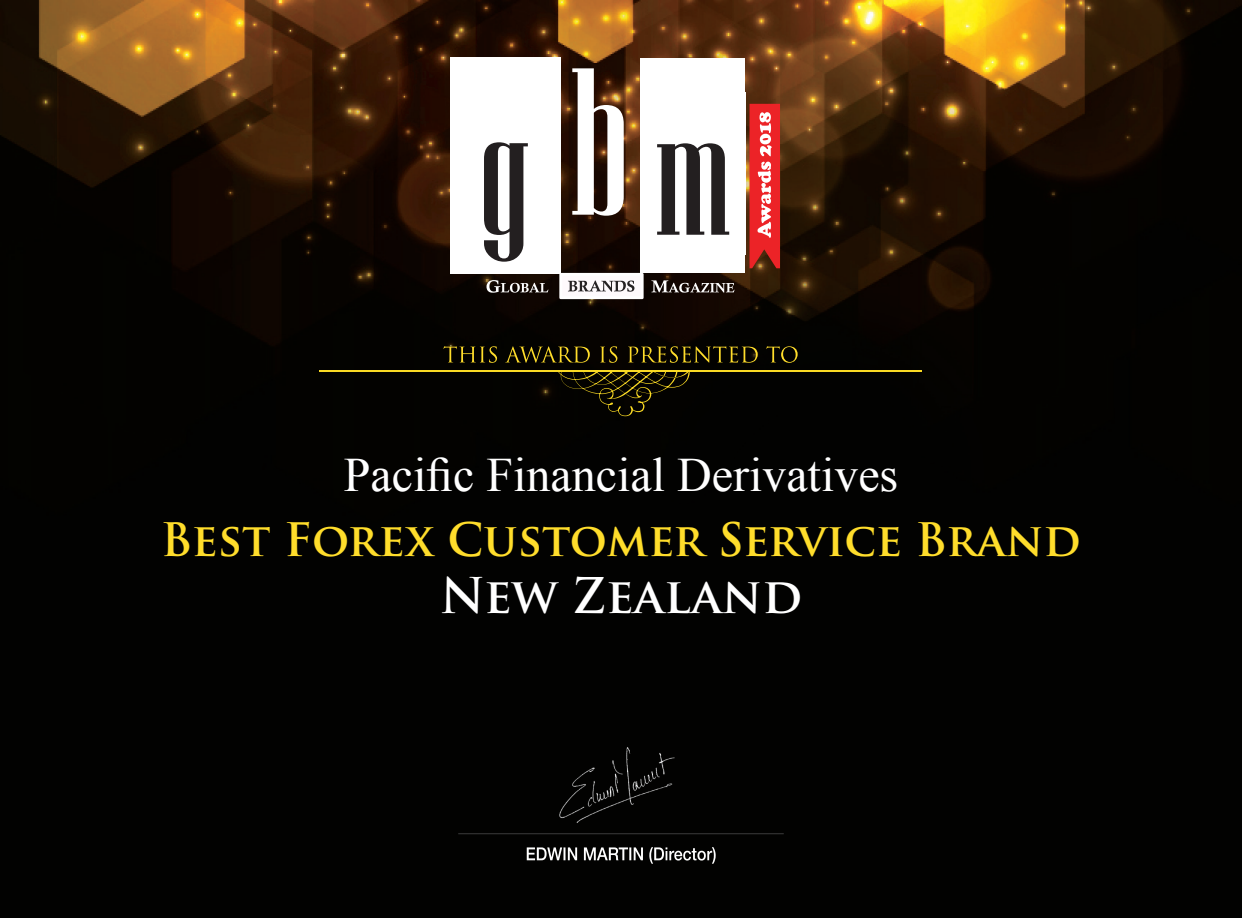
<style>
.page{position:relative;width:1242px;height:918px;background:#fff}
.page>*{position:absolute;margin:0;border:0;box-sizing:border-box;transform-origin:0 0}
.t1{font:48px "Times New Roman";color:#fff}
.t2{font:700 48px "Trajan Pro";color:#fff}
.t3{font:700 45px "Trajan Pro";color:#ffdd2b}
</style>
<div class="page">
<img style="left:0;top:0;width:1242px;height:918px">
<svg style="left:444px;top:346px;width:354px;height:17px;background:#332b08"></svg>
<hr style="left:320px;top:370px;width:602px;height:2px;background:#fada24">
<svg style="left:493px;top:372px;width:262px;height:44px;background:#0e0c01"></svg>
<img style="left:536px;top:742px;width:170px;height:84px">
<svg style="left:527px;top:847px;width:189px;height:17px"></svg>
<hr style="left:458px;top:833px;width:326px;height:1px;background:#3c3c3c">
<div style="left:451px;top:57px;width:110px;height:217px;background:#fff"></div>
<svg style="left:487px;top:280px;width:62px;height:13px"></svg>
<svg style="left:651px;top:280px;width:84px;height:13px"></svg>
<svg style="left:559px;top:273px;width:85px;height:26px"></svg>
<div style="left:641px;top:59px;width:104px;height:214px;background:#fff"></div>
<svg style="left:657px;top:143px;width:72px;height:92px"></svg>
<svg style="left:572px;top:68px;width:52px;height:148px"></svg>
<svg style="left:484px;top:142px;width:44px;height:120px"></svg>
<svg style="left:750px;top:104px;width:30px;height:164px;background:#e8484a"></svg>
<p class="t1" style="left:344px;top:443px;width:556px">Pacific Financial Derivatives</p>
<p class="t3" style="left:161px;top:511px;width:922px">Best Forex Customer Service Brand</p>
<p class="t2" style="left:440px;top:566px;width:364px">New Zealand</p>
</div>
